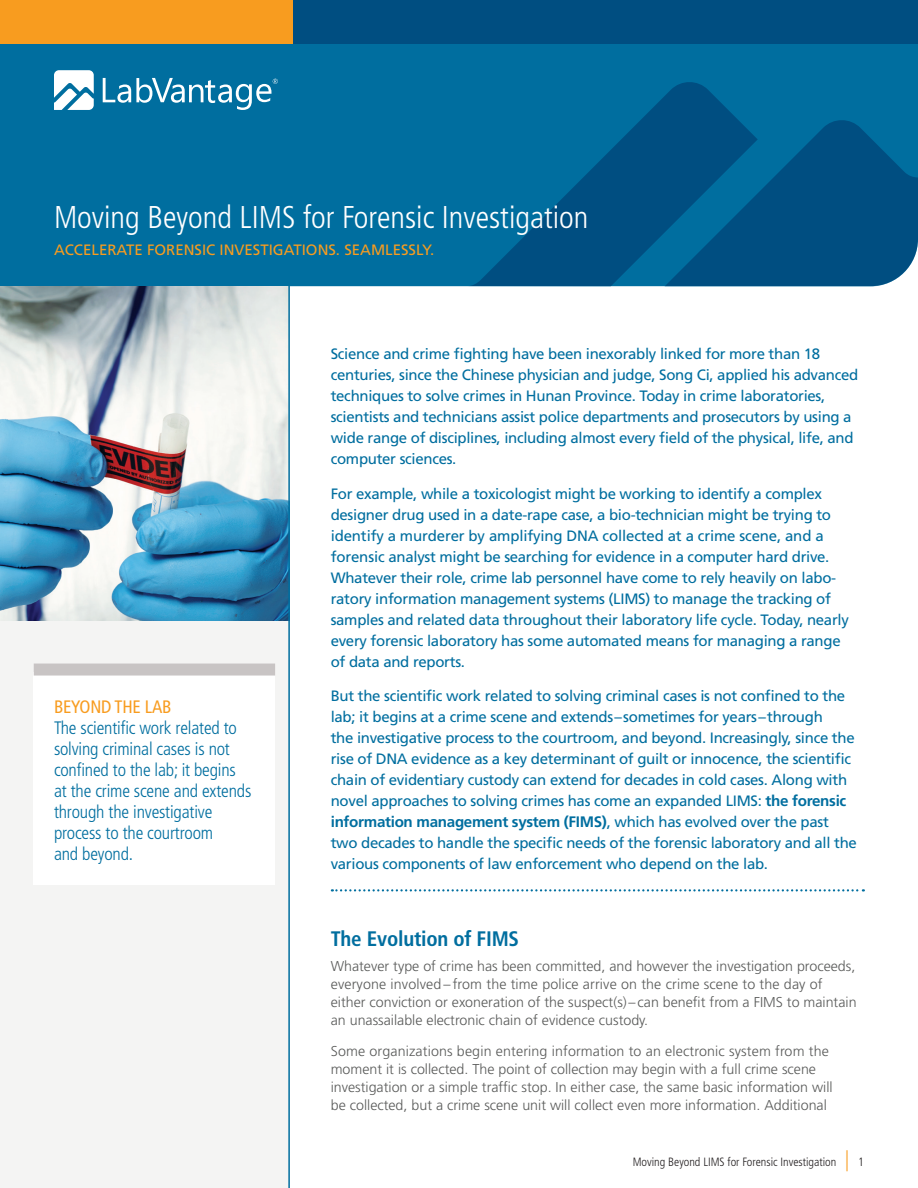
<style>
.page{position:relative;width:918px;height:1188px;background:#fff}
.page>*{position:absolute;margin:0;border:0;box-sizing:border-box;transform-origin:0 0}
.t1{font:300 condensed 31.5px "Frutiger";color:#fff}
._1_head{font:700 condensed 21px "Frutiger";letter-spacing:-.01em;color:#006e9f}
.sidebar_callout_KO_b{font:300 condensed 18px/21px "Frutiger LT Std";letter-spacing:-.01em;color:#006e9f}
.Executive_Summary-_L{font:700 15.15px "Frutiger";letter-spacing:-.02em;color:#006e9f}
.Executive_Summary-no{font:15px/21px "Frutiger";letter-spacing:-.02em;color:#006e9f}
.Executive_Summary-_L-2{font:15px/21px "Frutiger";letter-spacing:-.02em;color:#006e9f}
.SubTitle{font:15px "Frutiger";color:#f89c1f}
.body{font:300 14.25px/18px "Frutiger";color:#595a59}
.body_1st_para{font:300 14.25px/18px "Frutiger";color:#595a59}
.t2{font:300 condensed 12px "Frutiger LT Std";color:#231f20}
.s1{font-family:"Frutiger";font-weight:400;color:#f89c1f}
.s2{font-weight:700;font-size:15.15px}
.s3{font-weight:400;font-size:15px}
.s4{font-size:21px;color:#f89c1f}
</style>
<div class="page">
<div style="left:0;top:282px;width:289px;height:906px;background:#f4f4f3"></div>
<div style="left:0;top:43px;width:918px;height:243px;background:#006e9f"></div>
<svg style="left:54px;top:70px;width:40px;height:40px"></svg>
<svg style="left:103px;top:78px;width:175px;height:32px"></svg>
<div style="left:292px;top:0;width:626px;height:43px;background:#004e81"></div>
<div style="left:0;top:0;width:293px;height:43px;background:#f89c1f"></div>
<svg style="left:467px;top:81px;width:291px;height:205px;background:#006092"></svg>
<svg style="left:664px;top:119px;width:254px;height:167px;background:#025789"></svg>
<img style="left:0;top:286px;width:288px;height:335px">
<svg style="left:332px;top:889px;width:532px;height:3px"></svg>
<hr style="left:288px;top:282px;width:2px;height:906px;background:#006e9f">
<div style="left:34px;top:673px;width:241px;height:212px;background:#fff"></div>
<div style="left:34px;top:664px;width:241px;height:12px;background:#c8c4c4"></div>
<p class="t1" style="left:54px;top:199px;width:536px">Moving Beyond LIMS for Forensic Investigation</p>
<p class="SubTitle" style="left:54px;top:241px;width:382px">ACCELERATE FORENSIC INVESTIGATIONS. SEAMLESSLY.</p>
<p class="sidebar_callout_KO_b" style="left:54px;top:697px;width:199px"><span class="s1">BEYOND THE LAB<br></span>The scientific work related to solving criminal cases is not confined to the lab; it begins at the crime scene and extends through the investigative process to the courtroom<br>and beyond.</p>
<p class="Executive_Summary-no" style="left:331px;top:343px;width:529px">Science and crime fighting have been inexorably linked for more than 18 centuries, since the Chinese physician and judge, Song Ci, applied his advanced techniques to solve crimes in Hunan Province. Today in crime laboratories, scientists and technicians assist police departments and prosecutors by using a wide range of disciplines, including almost every field of the physical, life, and computer sciences.</p>
<p class="Executive_Summary-no" style="left:331px;top:483px;width:520px">For example, while a toxicologist might be working to identify a complex designer drug used in a date-rape case, a bio-technician might be trying to identify a murderer by amplifying DNA collected at a crime scene, and a forensic analyst might be searching for evidence in a computer hard drive.<br>Whatever their role, crime lab personnel have come to rely heavily on labo&shy;ratory information management systems (LIMS) to manage the tracking of samples and related data throughout their laboratory life cycle. Today, nearly every forensic laboratory has some automated means for managing a range of data and reports.</p>
<p class="Executive_Summary-_L-2" style="left:331px;top:685px;width:525px">But the scientific work related to solving criminal cases is not confined to the lab; it begins at a crime scene and extends–sometimes for years–through<br>the investigative process to the courtroom, and beyond. Increasingly, since the rise of DNA evidence as a key determinant of guilt or innocence, the scientific chain of evidentiary custody can extend for decades in cold cases. Along with novel approaches to solving crimes has come an expanded LIMS: <span class="s2">the forensic</span></p>
<p class="Executive_Summary-_L" style="left:331px;top:813px;width:500px">information management system (FIMS)<span class="s3">, which has evolved over the past</span></p>
<p class="Executive_Summary-_L-2" style="left:331px;top:832px;width:528px">two decades to handle the specific needs of the forensic laboratory and all the various components of law enforcement who depend on the lab.</p>
<p class="_1_head" style="left:331px;top:926px;width:190px">The Evolution of FIMS</p>
<p class="body_1st_para" style="left:331px;top:957px;width:527px">Whatever type of crime has been committed, and however the investigation proceeds, everyone involved – from the time police arrive on the crime scene to the day of either conviction or exoneration of the suspect(s) –can benefit from a FIMS to maintain an unassailable electronic chain of evidence custody.</p>
<p class="body" style="left:331px;top:1043px;width:503px">Some organizations begin entering information to an electronic system from the moment it is collected. The point of collection may begin with a full crime scene investigation or a simple traffic stop. In either case, the same basic information will be collected, but a crime scene unit will collect even more information. Additional</p>
<p class="t2" style="left:633px;top:1155px;width:233px">Moving Beyond LIMS for Forensic Investigation <span class="s4">|</span> 1</p>
</div>
